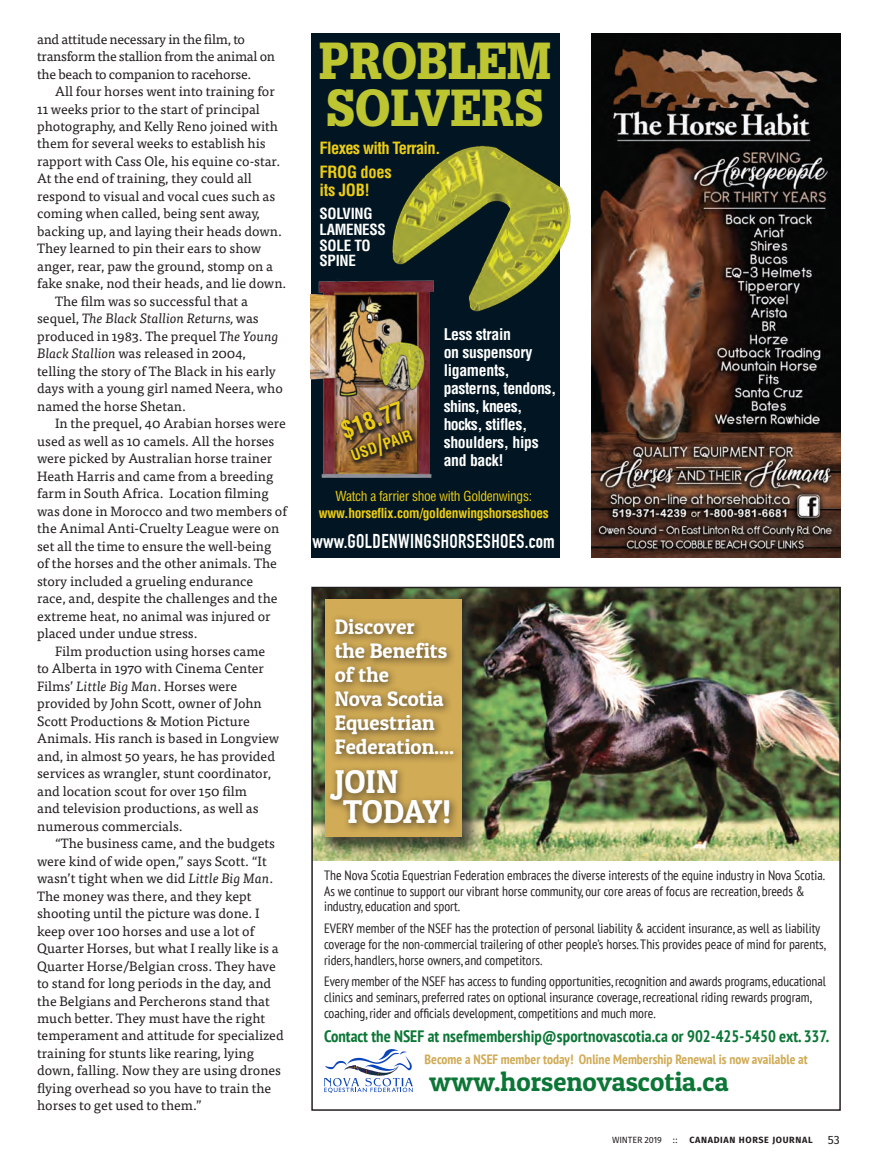
<style>
.page{position:relative;width:878px;height:1175px;background:#fff}
.page>*{position:absolute;margin:0;border:0;box-sizing:border-box;transform-origin:0 0}
.t1{font:900 50.85px/47.1px "Glypha";color:#bdc531;scale:.91 1}
.t2{font:33px/30px "Patua One";letter-spacing:-.005em;color:#fff}
.t3{font:27px "Patua One";color:#0b7636}
.t4{font:700 condensed 23.7px "Helvetica";color:#edcd14}
.t5{font:21px/24px "Patua One";color:#fff}
.t6{font:700 19.65px "DIN Condensed";letter-spacing:.02em;color:#fff}
.t7{font:700 condensed 16.5px "PT Sans";letter-spacing:.005em;color:#0b7636}
.t8{font:700 condensed 16.5px "Helvetica";letter-spacing:-.04em;color:#edcd14}
.t9{font:700 condensed 16.5px/18px "Helvetica";letter-spacing:-.02em;color:#edcd14}
.t10{font:700 condensed 15.75px/18px "Helvetica";letter-spacing:-.02em;color:#fff}
.t11{font:700 condensed 15px/15.8px "Helvetica";letter-spacing:-.02em;color:#fff}
.t12{font:700 condensed 15px "Helvetica";color:#edcd14}
.Default{font:13.5px/17.5px "Tisa Pro";color:#231f20}
.t13{font:condensed 13.5px/15.8px "PT Sans";color:#231f20}
.Default-2{font:13.5px/17.5px "Tisa Pro";letter-spacing:-.02em;color:#231f20}
.t14{font:700 condensed 13.5px "PT Sans";color:#d1ab55}
.t15{font:700 condensed 13.5px "Helvetica";letter-spacing:-.025em;color:#edcd14}
.t16{font:condensed 13.5px "Helvetica";letter-spacing:-.025em;color:#edcd14}
.t17{font:12px "Fira Sans";color:#231f20}
.t18{font:700 9px "Fira Sans";letter-spacing:.07em;color:#231f20}
.t19{font:9px "Fira Sans";letter-spacing:-.02em;color:#231f20}
.s1{font-style:italic}
.s2{font-size:25.8px}
</style>
<div class="page">
<img style="left:314px;top:590px;width:523px;height:270px">
<div style="left:311px;top:587px;width:529px;height:523px;border:2px solid #231f20"></div>
<svg style="left:324px;top:1049px;width:89px;height:43px"></svg>
<div style="left:315px;top:589px;width:170px;height:271px;background:#231f20;opacity:.75"></div>
<div style="left:325px;top:599px;width:137px;height:238px;background:#d1ab55"></div>
<div style="left:324px;top:613px;width:139px;height:220px;background:#231f20;opacity:.75"></div>
<img style="left:591px;top:33px;width:249px;height:524px">
<div style="left:311px;top:33px;width:248px;height:524px;background:#011622"></div>
<img style="left:310px;top:281px;width:122px;height:197px">
<img style="left:375px;top:129px;width:196px;height:196px">
<div style="left:338px;top:399px;width:80px;height:67px;background:#231f20;opacity:.85"></div>
<p class="Default-2" style="left:37px;top:29px;width:239px">and attitude necessary in the film, to transform the stallion from the animal on the beach to companion to racehorse.</p>
<p class="Default" style="left:37px;top:82px;width:251px;text-indent:18px">All four horses went into training for 11 weeks prior to the start of principal photography, and Kelly Reno joined with them for several weeks to establish his rapport with Cass Ole, his equine co-star.<br>At the end of training, they could all respond to visual and vocal cues such as coming when called, being sent away, backing up, and laying their heads down.<br>They learned to pin their ears to show anger, rear, paw the ground, stomp on a fake snake, nod their heads, and lie down.</p>
<p class="Default" style="left:37px;top:291px;width:247px;text-indent:18px">The film was so successful that a sequel, <span class="s1">The Black Stallion Returns,</span> was produced in 1983. The prequel <span class="s1">The Young Black Stallion</span> was released in 2004, telling the story of The Black in his early days with a young girl named Neera, who named the horse Shetan.</p>
<p class="Default" style="left:37px;top:414px;width:251px;text-indent:18px">In the prequel, 40 Arabian horses were used as well as 10 camels. All the horses were picked by Australian horse trainer Heath Harris and came from a breeding farm in South Africa. Location filming was done in Morocco and two members of the Animal Anti-Cruelty League were on set all the time to ensure the well-being<br>of the horses and the other animals. The story included a grueling endurance<br>race, and, despite the challenges and the extreme heat, no animal was injured or placed under undue stress.</p>
<p class="Default" style="left:37px;top:641px;width:243px;text-indent:18px">Film production using horses came to Alberta in 1970 with Cinema Center Films’ <span class="s1">Little Big Man</span>. Horses were provided by John Scott, owner of John Scott Productions &amp; Motion Picture Animals. His ranch is based in Longview and, in almost 50 years, he has provided services as wrangler, stunt coordinator, and location scout for over 150 film<br>and television productions, as well as numerous commercials.</p>
<p class="Default" style="left:37px;top:833px;width:248px;text-indent:18px">“The business came, and the budgets were kind of wide open,” says Scott. “It wasn’t tight when we did <span class="s1">Little Big Man</span>.<br>The money was there, and they kept shooting until the picture was done. I keep over 100 horses and use a lot of Quarter Horses, but what I really like is a Quarter Horse/Belgian cross. They have to stand for long periods in the day, and the Belgians and Percherons stand that much better. They must have the right temperament and attitude for specialized training for stunts like rearing, lying down, falling. Now they are using drones flying overhead so you have to train the horses to get used to them.”</p>
<p class="t1" style="left:319px;top:36px;width:257px">PROBLEM<br>SOLVERS</p>
<p class="t8" style="left:319px;top:137px;width:122px">Flexes with Terrain.</p>
<p class="t9" style="left:319px;top:163px;width:74px">FROG does its JOB!</p>
<p class="t11" style="left:319px;top:206px;width:68px">SOLVING<br>LAMENESS<br>SOLE TO<br>SPINE</p>
<p class="t4" style="left:337px;top:417px;width:66px;rotate:-20deg">$18.77</p>
<p class="t12" style="left:348px;top:447px;width:65px;rotate:-20deg">USD<span class="s2">/</span>PAIR</p>
<p class="t10" style="left:443px;top:325px;width:114px">Less strain<br>on suspensory ligaments, pasterns, tendons, shins, knees, hocks, stifles, shoulders, hips and back!</p>
<p class="t16" style="left:335px;top:488px;width:198px">Watch a farrier shoe with Goldenwings:</p>
<p class="t15" style="left:319px;top:505px;width:231px">www.horseflix.com/goldenwingshorseshoes</p>
<p class="t6" style="left:312px;top:529px;width:244px">www.GOLDENWINGSHORSESHOES.com</p>
<p class="t5" style="left:335px;top:614px;width:121px">Discover<br>the Benefits of the<br>Nova Scotia<br>Equestrian<br>Federation....</p>
<p class="t2" style="left:335px;top:766px;width:118px">JOIN<br>TODAY!</p>
<p class="t13" style="left:324px;top:867px;width:502px">The Nova Scotia Equestrian Federation embraces the diverse interests of the equine industry in Nova Scotia.<br>As we continue to support our vibrant horse community, our core areas of focus are recreation, breeds &amp; industry, education and sport.</p>
<p class="t13" style="left:324px;top:920px;width:503px">EVERY member of the NSEF has the protection of personal liability &amp; accident insurance, as well as liability coverage for the non-commercial trailering of other people’s horses. This provides peace of mind for parents, riders, handlers, horse owners, and competitors.</p>
<p class="t13" style="left:324px;top:973px;width:503px">Every member of the NSEF has access to funding opportunities, recognition and awards programs, educational clinics and seminars, preferred rates on optional insurance coverage, recreational riding rewards program, coaching, rider and officials development, competitions and much more.</p>
<p class="t7" style="left:324px;top:1025px;width:506px">Contact the NSEF at nsefmembership@sportnovascotia.ca or 902-425-5450 ext. 337.</p>
<p class="t14" style="left:424px;top:1050px;width:384px">Become a NSEF member today! Online Membership Renewal is now available at</p>
<p class="t3" style="left:429px;top:1065px;width:301px">www.horsenovascotia.ca</p>
<p class="t19" style="left:612px;top:1133px;width:67px">WINTER 2019 ::</p>
<p class="t18" style="left:689px;top:1133px;width:125px">CANADIAN HORSE JOURNAL</p>
<p class="t17" style="left:827px;top:1131px;width:13px">53</p>
</div>
